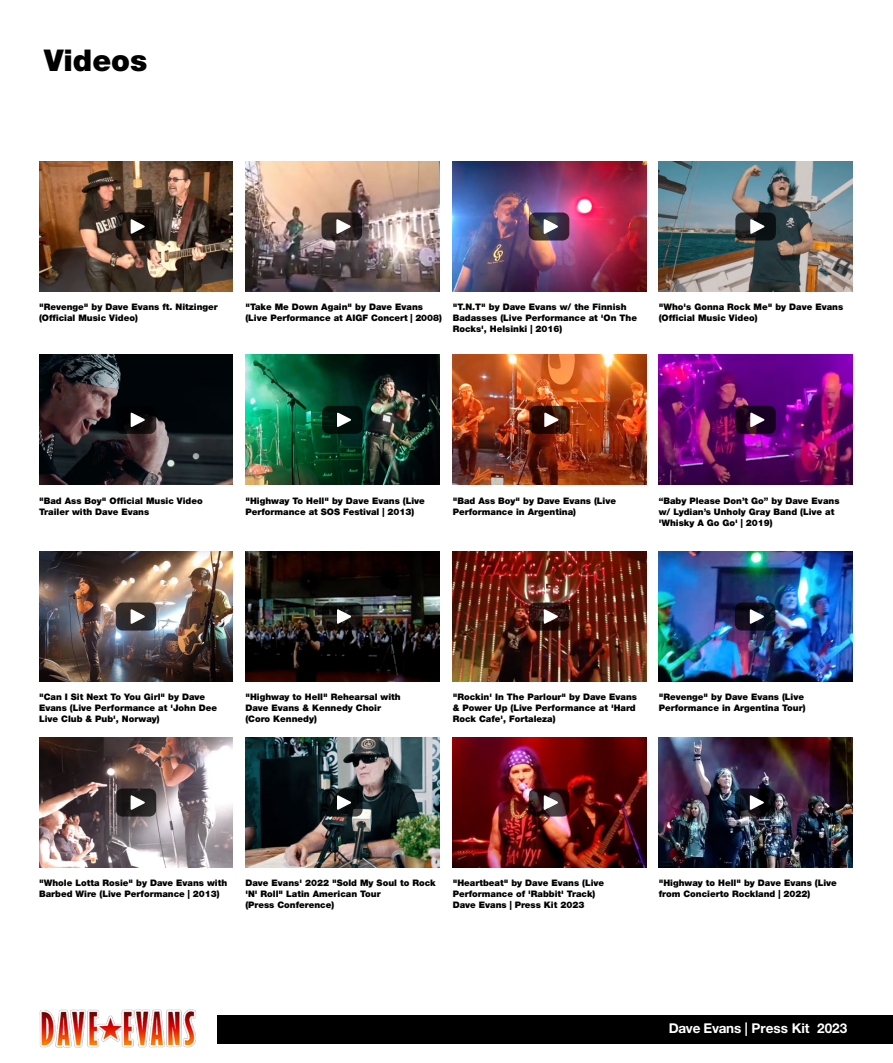
<style>
.page{position:relative;width:893px;height:1063px;background:#fff}
.page>*{position:absolute;margin:0;border:0;box-sizing:border-box;transform-origin:0 0}
.t1{font:900 30px "Helvetica Neue LT Std";color:#000}
.t2{font:700 13.5px "Helvetica Neue LT Std";color:#fff}
.t3{font:900 9px/10.9px "Helvetica Neue LT Std";color:#000}
</style>
<div class="page">
<img style="left:39px;top:552px;width:194px;height:130px">
<svg style="left:116px;top:603px;width:40px;height:28px"></svg>
<img style="left:39px;top:355px;width:194px;height:130px">
<svg style="left:116px;top:406px;width:40px;height:28px"></svg>
<img style="left:39px;top:162px;width:194px;height:129px">
<svg style="left:116px;top:212px;width:40px;height:29px"></svg>
<img style="left:39px;top:738px;width:194px;height:130px">
<svg style="left:116px;top:789px;width:40px;height:28px"></svg>
<img style="left:245px;top:162px;width:194px;height:129px">
<svg style="left:322px;top:212px;width:40px;height:29px"></svg>
<img style="left:245px;top:355px;width:194px;height:130px">
<svg style="left:322px;top:406px;width:41px;height:28px"></svg>
<img style="left:245px;top:552px;width:194px;height:130px">
<svg style="left:322px;top:603px;width:41px;height:28px"></svg>
<img style="left:245px;top:738px;width:194px;height:130px">
<svg style="left:322px;top:789px;width:41px;height:28px"></svg>
<img style="left:659px;top:355px;width:194px;height:130px">
<svg style="left:735px;top:406px;width:41px;height:28px"></svg>
<img style="left:659px;top:162px;width:194px;height:129px">
<svg style="left:735px;top:212px;width:41px;height:29px"></svg>
<img style="left:659px;top:552px;width:194px;height:130px">
<svg style="left:735px;top:603px;width:40px;height:28px"></svg>
<img style="left:659px;top:738px;width:194px;height:130px">
<svg style="left:735px;top:789px;width:40px;height:28px"></svg>
<img style="left:453px;top:162px;width:193px;height:129px">
<svg style="left:529px;top:212px;width:40px;height:29px"></svg>
<img style="left:453px;top:355px;width:193px;height:130px">
<svg style="left:529px;top:406px;width:41px;height:28px"></svg>
<img style="left:453px;top:552px;width:193px;height:130px">
<svg style="left:529px;top:603px;width:40px;height:28px"></svg>
<img style="left:453px;top:738px;width:193px;height:130px">
<svg style="left:529px;top:789px;width:40px;height:28px"></svg>
<div style="left:217px;top:1015px;width:676px;height:28px;background:#000"></div>
<img style="left:39px;top:1009px;width:157px;height:39px">
<h1 class="t1" style="left:44px;top:43px;width:105px">Videos</h1>
<p class="t3" style="left:39px;top:302px;width:180px">"Revenge" by Dave Evans ft. Nitzinger (Official Music Video)</p>
<p class="t3" style="left:245px;top:302px;width:198px">"Take Me Down Again" by Dave Evans (Live Performance at AIGF Concert | 2008)</p>
<p class="t3" style="left:453px;top:302px;width:186px">"T.N.T" by Dave Evans w/ the Finnish<br>Badasses (Live Performance at 'On The<br>Rocks', Helsinki | 2016)</p>
<p class="t3" style="left:659px;top:302px;width:186px">"Who's Gonna Rock Me" by Dave Evans (Official Music Video)</p>
<p class="t3" style="left:39px;top:495px;width:165px">"Bad Ass Boy" Official Music Video<br>Trailer with Dave Evans</p>
<p class="t3" style="left:245px;top:495px;width:181px">"Highway To Hell" by Dave Evans (Live<br>Performance at SOS Festival | 2013)</p>
<p class="t3" style="left:453px;top:495px;width:165px">"Bad Ass Boy" by Dave Evans (Live<br>Performance in Argentina)</p>
<p class="t3" style="left:659px;top:495px;width:182px">“Baby Please Don’t Go” by Dave Evans w/ Lydian’s Unholy Gray Band (Live at 'Whisky A Go Go' | 2019)</p>
<p class="t3" style="left:39px;top:692px;width:180px">"Can I Sit Next To You Girl" by Dave<br>Evans (Live Performance at 'John Dee<br>Live Club &amp; Pub', Norway)</p>
<p class="t3" style="left:245px;top:692px;width:157px">"Highway to Hell" Rehearsal with<br>Dave Evans &amp; Kennedy Choir (Coro Kennedy)</p>
<p class="t3" style="left:453px;top:692px;width:186px">"Rockin' In The Parlour" by Dave Evans &amp; Power Up (Live Performance at 'Hard<br>Rock Cafe', Fortaleza)</p>
<p class="t3" style="left:659px;top:692px;width:148px">"Revenge" by Dave Evans (Live<br>Performance in Argentina Tour)</p>
<p class="t3" style="left:39px;top:878px;width:190px">"Whole Lotta Rosie" by Dave Evans with<br>Barbed Wire (Live Performance | 2013)</p>
<p class="t3" style="left:245px;top:878px;width:192px">Dave Evans' 2022 "Sold My Soul to Rock 'N' Roll" Latin American Tour<br>(Press Conference)</p>
<p class="t3" style="left:453px;top:878px;width:153px">"Heartbeat" by Dave Evans (Live<br>Performance of 'Rabbit' Track)<br>Dave Evans | Press Kit 2023</p>
<p class="t3" style="left:659px;top:878px;width:180px">"Highway to Hell" by Dave Evans (Live from Concierto Rockland | 2022)</p>
<h2 class="t2" style="left:669px;top:1020px;width:180px">Dave Evans | Press Kit 2023</h2>
</div>
